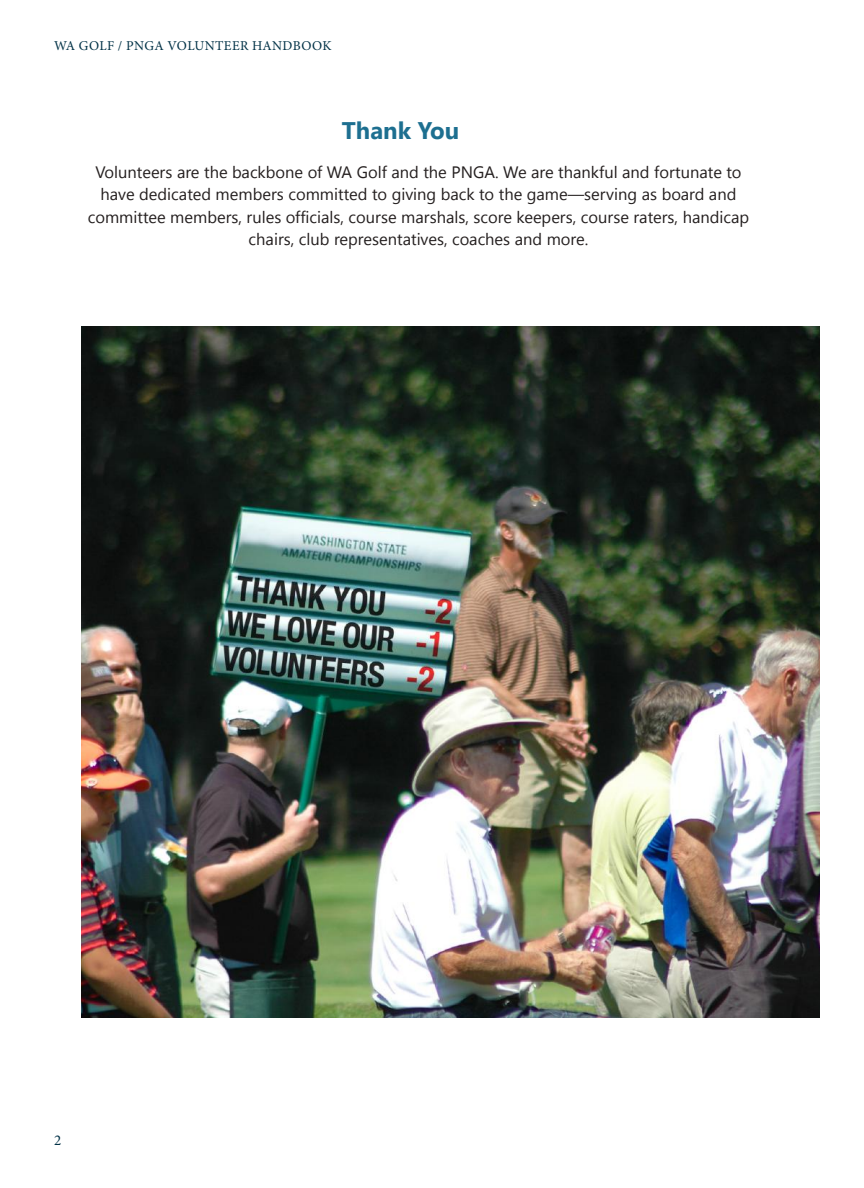
<style>
.page{position:relative;width:864px;height:1188px;background:#fff}
.page>*{position:absolute;margin:0;border:0;box-sizing:border-box;transform-origin:0 0}
.t1{font:700 24px "Nirmala UI";color:#1d6f90}
.t2{font:16.5px/22.5px "Nirmala UI";color:#241f1f;text-align:center}
.t3{font:15px "Minion Pro";color:#003146}
.t4{font:13.5px "Minion Pro";letter-spacing:.03em;color:#003146}
</style>
<div class="page">
<img style="left:81px;top:326px;width:739px;height:692px">
<p class="t4" style="left:54px;top:37px;width:279px">WA GOLF / PNGA VOLUNTEER HANDBOOK</p>
<h1 class="t1" style="left:342px;top:111px;width:119px">Thank You</h1>
<p class="t2" style="left:88px;top:159px;width:663px">Volunteers are the backbone of WA Golf and the PNGA. We are thankful and fortunate to have dedicated members committed to giving back to the game—serving as board and committee members, rules officials, course marshals, score keepers, course raters, handicap chairs, club representatives, coaches and more.</p>
<p class="t3" style="left:54px;top:1130px;width:9px">2</p>
</div>
